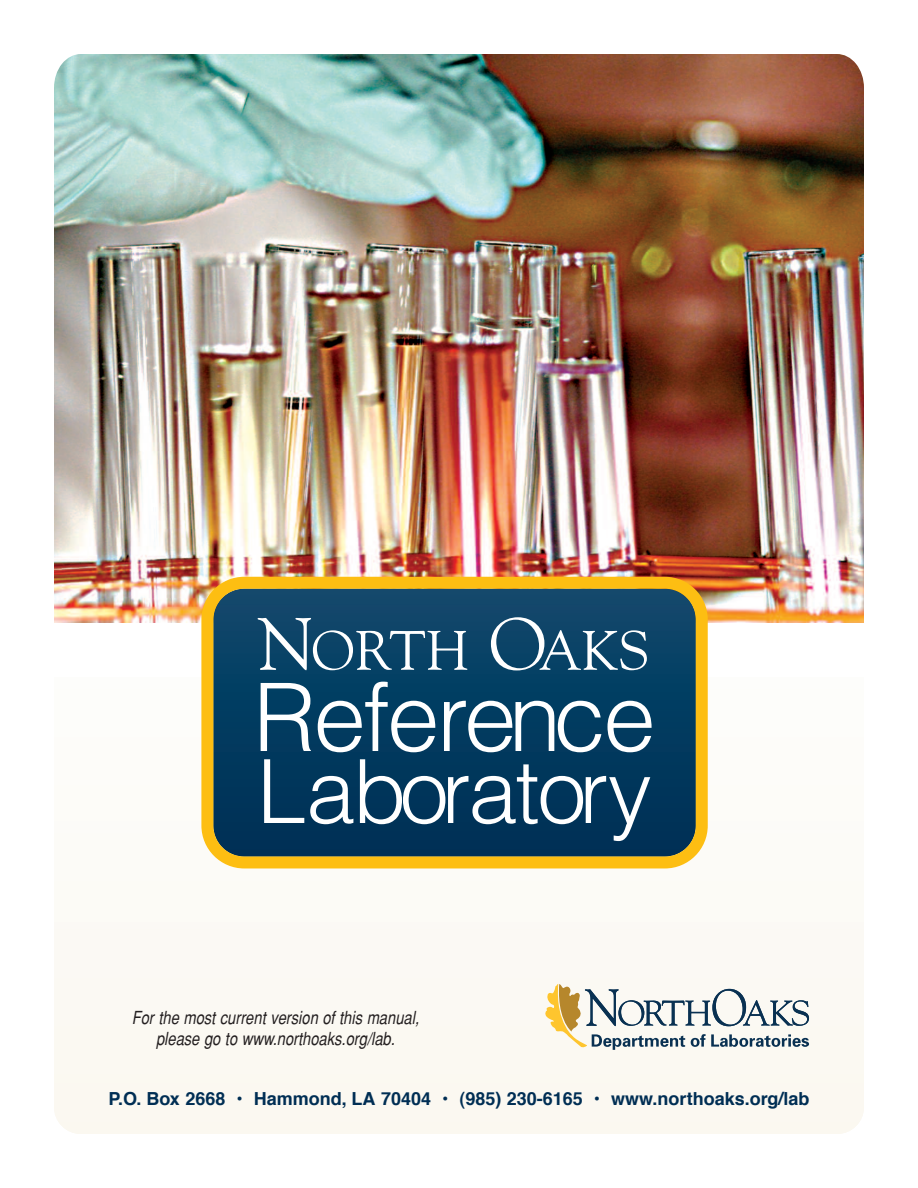
<style>
.page{position:relative;width:918px;height:1188px;background:#fff}
.page>*{position:absolute;margin:0;border:0;box-sizing:border-box;transform-origin:0 0}
.t1{font:300 94.5px "Helvetica";letter-spacing:-.03em;color:#fff}
.t2{font:300 88.5px "Helvetica";letter-spacing:-.03em;color:#fff}
.t3{font:55.2px "Goudy";color:#fff}
.t4{font:italic condensed 18px/21px "Helvetica";color:#231f20;text-align:center}
.t5{font:700 18px "Helvetica";color:#002e54}
.s1{font-size:73.5px}
</style>
<div class="page">
<div style="left:54px;top:525px;width:810px;height:609px;background:#fbf9f4;border-radius:27px"></div>
<img style="left:54px;top:88px;width:810px;height:589px">
<img style="left:54px;top:54px;width:810px;height:34px">
<svg style="left:545px;top:984px;width:264px;height:66px"></svg>
<svg style="left:201px;top:577px;width:507px;height:291px;background:#254d58"></svg>
<h3 class="t3" style="left:258px;top:618px;width:393px"><span class="s1">N</span>ORTH <span class="s1">O</span>AKS</h3>
<h1 class="t1" style="left:253px;top:678px;width:404px">Reference</h1>
<h2 class="t2" style="left:257px;top:755px;width:396px">Laboratory</h2>
<p class="t4" style="left:132px;top:1007px;width:289px">For the most current version of this manual, please go to www.northoaks.org/lab.</p>
<p class="t5" style="left:108px;top:1091px;width:703px">P.O. Box 2668 • Hammond, LA 70404 • (985) 230-6165 • www.northoaks.org/lab</p>
</div>
